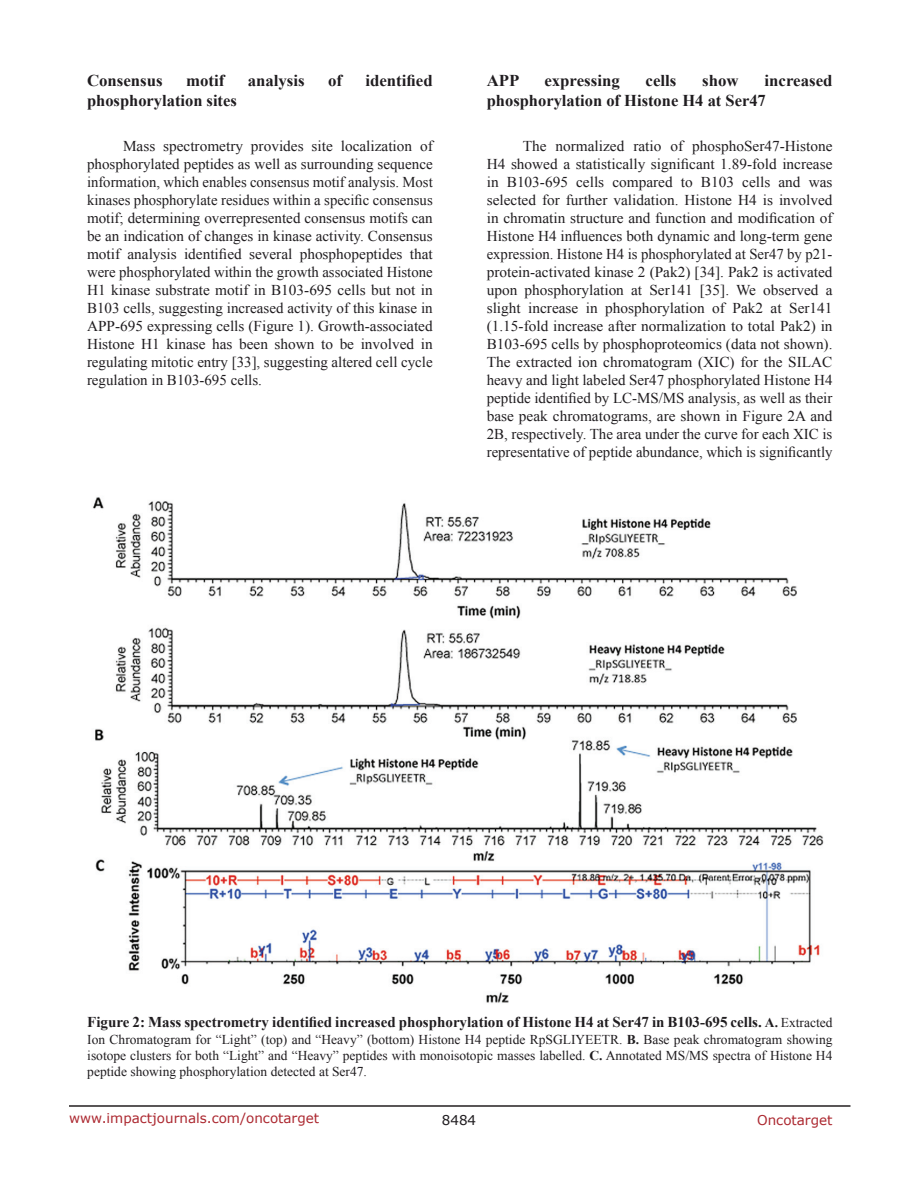
<style>
.page{position:relative;width:918px;height:1188px;background:#fff}
.page>*{position:absolute;margin:0;border:0;box-sizing:border-box;transform-origin:0 0}
.t1{font:700 16.5px/19.8px "Times New Roman";color:#201d20}
.t2{font:15px/18px "Times New Roman";color:#201d20;text-align:justify}
.t3{font:700 15px "Times New Roman";color:#201d20}
.t4{font:13.5px/16.2px "Times New Roman";color:#201d20;text-align:justify}
.t5{font:13.5px "Verdana";color:#ac2830}
.t6{font:13.5px "Verdana";color:#201d20}
.s1{font-size:13.5px}
.s2{font-weight:400;font-size:13.5px}
.s3{font-weight:700}
</style>
<div class="page">
<hr style="left:69px;top:1105px;width:781px;height:2px;background:#231f20">
<img style="left:93px;top:497px;width:731px;height:506px">
<p class="t1" style="left:87px;top:70px;width:77px">Consensus</p>
<p class="t1" style="left:186px;top:70px;width:40px">motif</p>
<p class="t1" style="left:248px;top:70px;width:59px">analysis</p>
<p class="t1" style="left:328px;top:70px;width:16px">of</p>
<p class="t1" style="left:365px;top:70px;width:69px">identified</p>
<p class="t1" style="left:87px;top:90px;width:151px">phosphorylation sites</p>
<p class="t2" style="left:87px;top:137px;width:347px;text-indent:36px">Mass spectrometry provides site localization of phosphorylated peptides as well as surrounding sequence information, which enables consensus motif analysis. Most kinases phosphorylate residues within a specific consensus motif; determining overrepresented consensus motifs can be an indication of changes in kinase activity. Consensus motif analysis identified several phosphopeptides that were phosphorylated within the growth associated Histone H1 kinase substrate motif in B103-695 cells but not in B103 cells, suggesting increased activity of this kinase in APP-695 expressing cells (Figure 1). Growth-associated Histone H1 kinase has been shown to be involved in regulating mitotic entry [33], suggesting altered cell cycle regulation in B103-695 cells.</p>
<p class="t1" style="left:487px;top:70px;width:347px;text-indent:278px">increased phosphorylation of Histone H4 at Ser47</p>
<p class="t2" style="left:487px;top:137px;width:347px;text-indent:36px">The normalized ratio of phosphoSer47-Histone H4 showed a statistically significant 1.89-fold increase in B103-695 cells compared to B103 cells and was selected for further validation. Histone H4 is involved in chromatin structure and function and modification of Histone H4 influences both dynamic and long-term gene expression. Histone H4 is phosphorylated at Ser47 by p21- protein-activated kinase 2 (Pak2) [34]. Pak2 is activated upon phosphorylation at Ser141 [35]. We observed a slight increase in phosphorylation of Pak2 at Ser141 (1.15-fold increase after normalization to total Pak2) in B103-695 cells by phosphoproteomics (data not shown).<br>The extracted ion chromatogram (XIC) for the SILAC heavy and light labeled Ser47 phosphorylated Histone H4 peptide identified by LC-MS/MS analysis, as well as their base peak chromatograms, are shown in Figure 2A and 2B, respectively. The area under the curve for each XIC is representative of peptide abundance, which is significantly</p>
<p class="t1" style="left:487px;top:70px;width:34px">APP</p>
<p class="t1" style="left:544px;top:70px;width:77px">expressing</p>
<p class="t1" style="left:646px;top:70px;width:32px">cells</p>
<p class="t1" style="left:702px;top:70px;width:38px">show</p>
<p class="t3" style="left:87px;top:1012px;width:747px">Figure 2: Mass spectrometry identified increased phosphorylation of Histone H4 at Ser47 in B103-695 cells. <span class="s1">A.</span> <span class="s2">Extracted</span></p>
<p class="t4" style="left:87px;top:1031px;width:747px">Ion Chromatogram for “Light” (top) and “Heavy” (bottom) Histone H4 peptide RpSGLIYEETR. <span class="s3">B.</span> Base peak chromatogram showing isotope clusters for both “Light” and “Heavy” peptides with monoisotopic masses labelled. <span class="s3">C.</span> Annotated MS/MS spectra of Histone H4 peptide showing phosphorylation detected at Ser47.</p>
<p class="t5" style="left:69px;top:1109px;width:252px">www.impactjournals.com/oncotarget</p>
<p class="t6" style="left:442px;top:1111px;width:36px">8484</p>
<p class="t5" style="left:757px;top:1111px;width:77px">Oncotarget</p>
</div>
